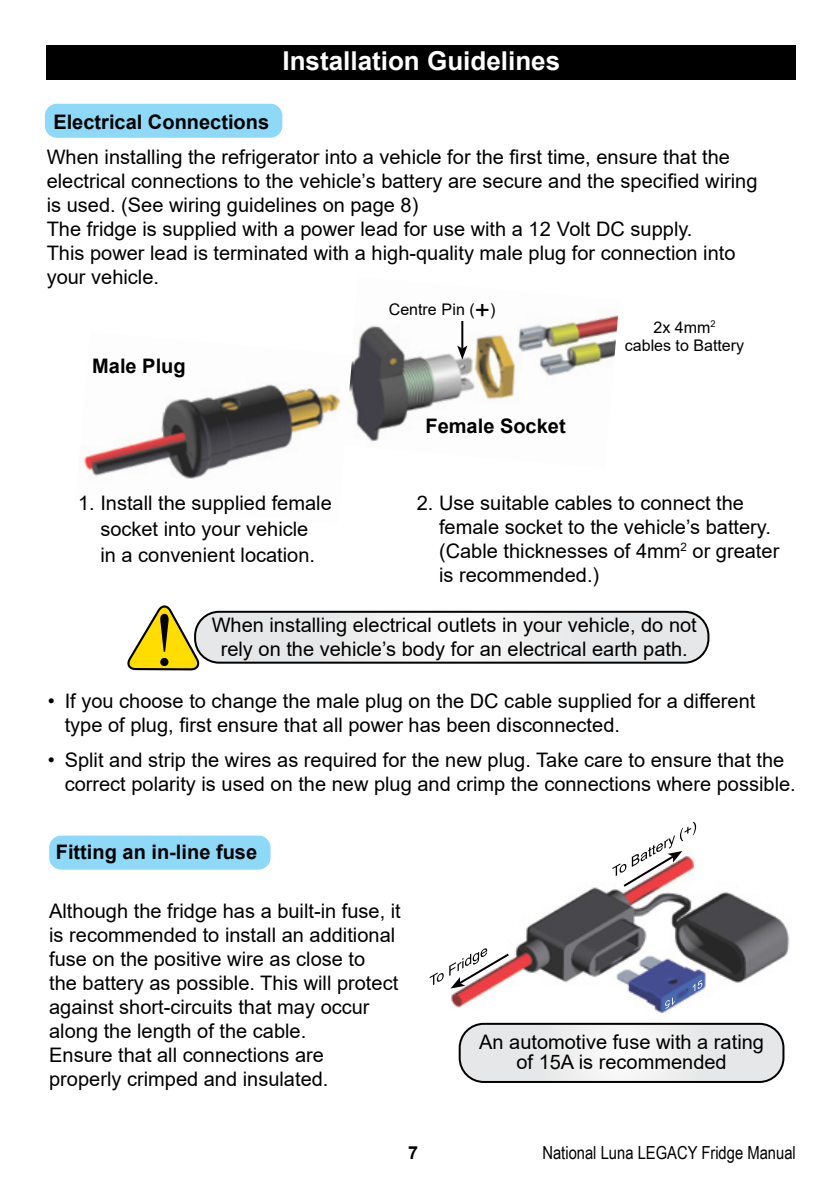
<style>
.page{position:relative;width:840px;height:1191px;background:#fff}
.page>*{position:absolute;margin:0;border:0;box-sizing:border-box;transform-origin:0 0}
.t1{font:700 26px "Arial";color:#fff}
.t2{font:20px/24px "Arial";color:#000}
.t3{font:700 20px "Arial";color:#000}
.t4{font:18px "Arial Narrow";color:#000}
.t5{font:700 18px "Arial";color:#000}
.t6{font:16px/18px "Arial";color:#000;text-align:center}
.s1{font-size:26px}
</style>
<div class="page">
<div style="left:45px;top:104px;width:237px;height:34px;background:#8ed8f8;border-radius:12px"></div>
<img style="left:352px;top:315px;width:266px;height:127px">
<img style="left:83px;top:362px;width:269px;height:117px">
<div style="left:47px;top:45px;width:748px;height:34px;background:#000"></div>
<div style="left:49px;top:835px;width:221px;height:34px;background:#8ed8f8;border-radius:12px"></div>
<img style="left:450px;top:887px;width:340px;height:168px">
<svg style="left:692px;top:980px;width:10px;height:11px"></svg>
<svg style="left:664px;top:997px;width:10px;height:12px"></svg>
<svg style="left:429px;top:972px;width:14px;height:13px"></svg>
<svg style="left:449px;top:948px;width:62px;height:40px"></svg>
<svg style="left:612px;top:821px;width:83px;height:67px"></svg>
<svg style="left:459px;top:1023px;width:324px;height:59px"></svg>
<div style="left:458px;top:1022px;width:326px;height:61px;border:2px solid #000;border-radius:24px"></div>
<svg style="left:127px;top:605px;width:581px;height:66px"></svg>
<hr style="left:461px;top:321px;width:2px;height:28px;background:#000">
<svg style="left:457px;top:345px;width:10px;height:14px"></svg>
<h1 class="t1" style="left:282px;top:42px;width:279px">Installation Guidelines</h1>
<p class="t3" style="left:53px;top:108px;width:217px">Electrical Connections</p>
<p class="t2" style="left:47px;top:145px;width:711px">When installing the refrigerator into a vehicle for the first time, ensure that the electrical connections to the vehicle’s battery are secure and the specified wiring is used. (See wiring guidelines on page 8)<br>The fridge is supplied with a power lead for use with a 12 Volt DC supply.<br>This power lead is terminated with a high-quality male plug for connection into your vehicle.</p>
<p class="t3" style="left:92px;top:352px;width:95px">Male Plug</p>
<p class="t6" style="left:388px;top:300px;width:108px">Centre Pin (<span class="s1">+</span>)</p>
<p class="t3" style="left:425px;top:412px;width:142px">Female Socket</p>
<p class="t6" style="left:624px;top:318px;width:121px">2x 4mm<sup>2<br></sup>cables to Battery</p>
<p class="t2" style="left:78px;top:490px;width:255px;line-height:26px;text-align:center">1. Install the supplied female socket into your vehicle<br>in a convenient location.</p>
<p class="t2" style="left:439px;top:491px;width:341px;text-indent:-22px">2. Use suitable cables to connect the female socket to the vehicle’s battery. (Cable thicknesses of 4mm<sup>2</sup> or greater is recommended.)</p>
<p class="t2" style="left:211px;top:612px;width:486px;text-align:center">When installing electrical outlets in your vehicle, do not rely on the vehicle’s body for an electrical earth path.</p>
<p class="t2" style="left:65px;top:688px;width:691px;text-indent:-17px">• If you choose to change the male plug on the DC cable supplied for a different type of plug, first ensure that all power has been disconnected.</p>
<p class="t2" style="left:65px;top:748px;width:732px;text-indent:-17px">• Split and strip the wires as required for the new plug. Take care to ensure that the correct polarity is used on the new plug and crimp the connections where possible.</p>
<p class="t3" style="left:56px;top:837px;width:203px">Fitting an in-line fuse</p>
<p class="t2" style="left:49px;top:899px;width:353px">Although the fridge has a built-in fuse, it is recommended to install an additional fuse on the positive wire as close to<br>the battery as possible. This will protect against short-circuits that may occur along the length of the cable.<br>Ensure that all connections are properly crimped and insulated.</p>
<p class="t2" style="left:479px;top:1031px;width:286px;line-height:20px;text-align:center">An automotive fuse with a rating of 15A is recommended</p>
<p class="t5" style="left:408px;top:1139px;width:12px">7</p>
<p class="t4" style="left:542px;top:1139px;width:255px">National Luna LEGACY Fridge Manual</p>
</div>
